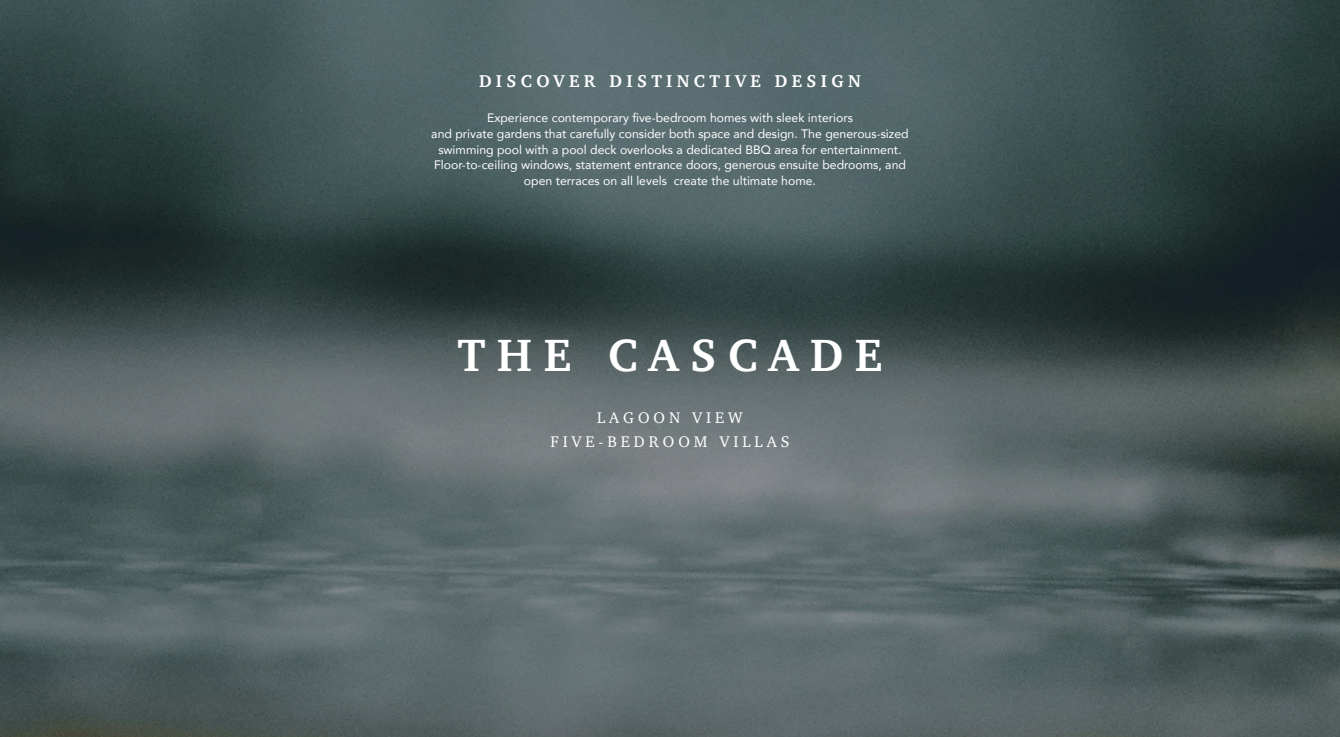
<style>
.page{position:relative;width:1340px;height:737px;background:#fff}
.page>*{position:absolute;margin:0;border:0;box-sizing:border-box;transform-origin:0 0}
.t1{font:700 46.29px "Charter";letter-spacing:.25em;color:#fff}
.t2{font:700 17.5px "Charter";letter-spacing:.25em;color:#fff}
.t3{font:15.75px/24.5px "Charter";letter-spacing:.25em;color:#fff;text-align:center}
.t4{font:12.25px/15.8px "Avenir";color:#fff;text-align:center}
</style>
<div class="page">
<img style="left:0;top:0;width:1339px;height:737px">
<h2 class="t2" style="left:479px;top:66px;width:383px">DISCOVER DISTINCTIVE DESIGN</h2>
<p class="t4" style="left:431px;top:110px;width:479px">Experience contemporary five-bedroom homes with sleek interiors<br>and private gardens that carefully consider both space and design. The generous-sized swimming pool with a pool deck overlooks a dedicated BBQ area for entertainment.<br>Floor-to-ceiling windows, statement entrance doors, generous ensuite bedrooms, and open terraces on all levels create the ultimate home.</p>
<h1 class="t1" style="left:457px;top:315px;width:426px">THE CASCADE</h1>
<p class="t3" style="left:550px;top:405px;width:241px">LAGOON VIEW<br>FIVE-BEDROOM VILLAS</p>
</div>
